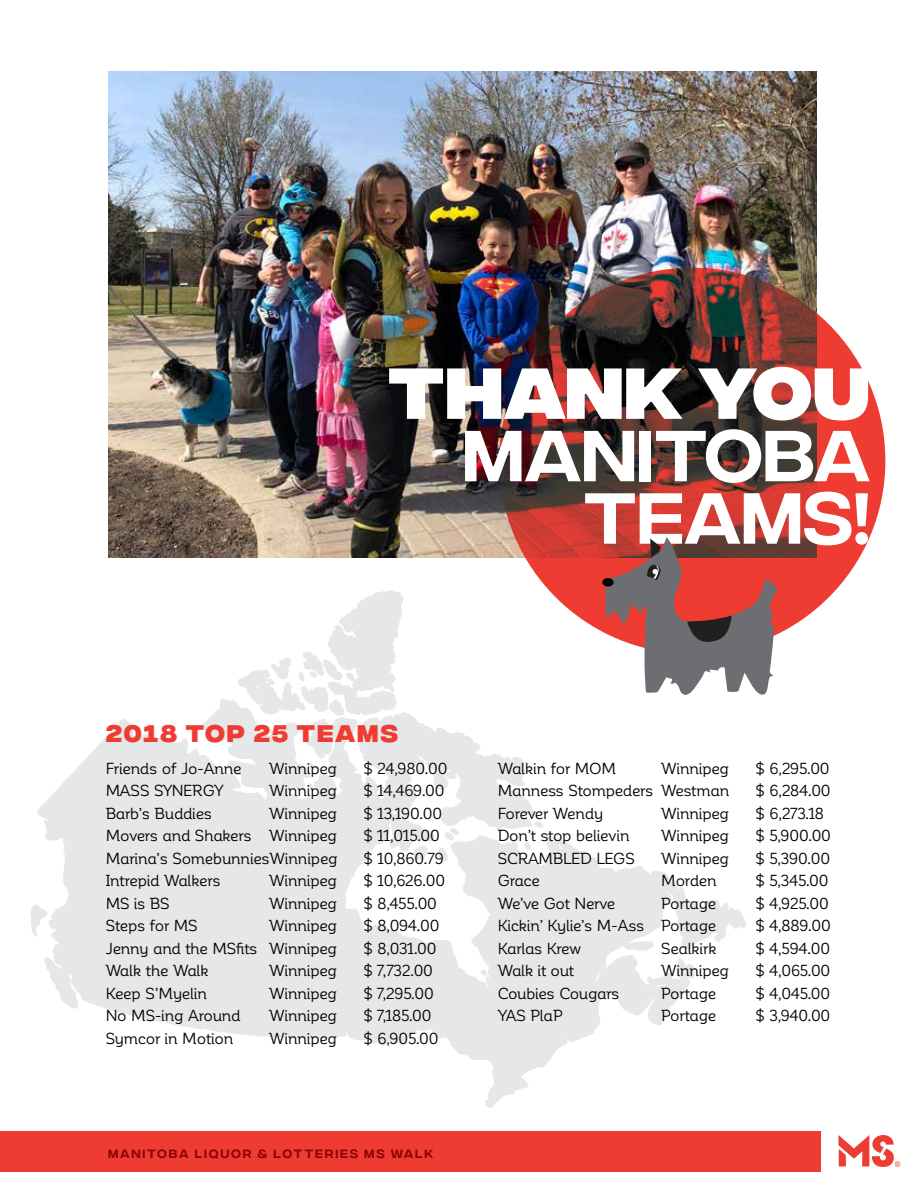
<style>
.page{position:relative;width:918px;height:1188px;background:#fff}
.page>*{position:absolute;margin:0;border:0;box-sizing:border-box;transform-origin:0 0}
.t1{font:72px/62.4px "Integral CF";color:#fff;text-align:right}
.t2{font:800 72px "Integral CF";letter-spacing:.01em;color:#fff}
.t3{font:700 24px "Integral CF";letter-spacing:.075em;color:#ef3c33}
.t4{font:15.75px "Corporative Alt";letter-spacing:-.015em;color:#000}
.t5{font:12px "Integral CF";letter-spacing:.15em;color:#8b0304}
</style>
<div class="page">
<div style="left:0;top:1131px;width:821px;height:41px;background:#ef3c33"></div>
<svg style="left:839px;top:1135px;width:61px;height:32px"></svg>
<svg style="left:37px;top:699px;width:709px;height:409px;fill:#e6e7e8"></svg>
<svg style="left:30px;top:904px;width:18px;height:33px"></svg>
<svg style="left:412px;top:845px;width:16px;height:15px"></svg>
<svg style="left:438px;top:848px;width:10px;height:14px"></svg>
<svg style="left:535px;top:820px;width:9px;height:8px"></svg>
<svg style="left:444px;top:828px;width:15px;height:12px"></svg>
<svg style="left:524px;top:842px;width:7px;height:8px"></svg>
<svg style="left:237px;top:590px;width:166px;height:126px"></svg>
<svg style="left:481px;top:969px;width:7px;height:7px"></svg>
<svg style="left:308px;top:783px;width:5px;height:7px"></svg>
<svg style="left:309px;top:762px;width:5px;height:7px"></svg>
<img style="left:108px;top:71px;width:708px;height:487px">
<svg style="left:499px;top:268px;width:386px;height:386px;background:#82322c"></svg>
<svg style="left:602px;top:578px;width:12px;height:9px"></svg>
<svg style="left:605px;top:537px;width:174px;height:158px;background:#a36c6a"></svg>
<h1 class="t2" style="left:387px;top:352px;width:484px">THANK YOU</h1>
<h1 class="t1" style="left:462px;top:430px;width:409px">MANITOBA<br>TEAMS!</h1>
<h2 class="t3" style="left:106px;top:720px;width:294px">2018 TOP 25 TEAMS</h2>
<p class="t4" style="left:106px;top:760px;width:138px">Friends of Jo-Anne</p>
<p class="t4" style="left:269px;top:760px;width:69px">Winnipeg</p>
<p class="t4" style="left:364px;top:760px;width:85px">$ 24,980.00</p>
<p class="t4" style="left:106px;top:782px;width:120px">MASS SYNERGY</p>
<p class="t4" style="left:269px;top:782px;width:69px">Winnipeg</p>
<p class="t4" style="left:364px;top:782px;width:82px">$ 14,469.00</p>
<p class="t4" style="left:106px;top:805px;width:108px">Barb’s Buddies</p>
<p class="t4" style="left:269px;top:805px;width:69px">Winnipeg</p>
<p class="t4" style="left:364px;top:805px;width:80px">$ 13,190.00</p>
<p class="t4" style="left:106px;top:827px;width:233px">Movers and Shakers Winnipeg</p>
<p class="t4" style="left:364px;top:827px;width:78px">$ 11,015.00</p>
<p class="t4" style="left:106px;top:850px;width:233px">Marina’s SomebunniesWinnipeg</p>
<p class="t4" style="left:364px;top:850px;width:82px">$ 10,860.79</p>
<p class="t4" style="left:106px;top:872px;width:117px">Intrepid Walkers</p>
<p class="t4" style="left:269px;top:872px;width:69px">Winnipeg</p>
<p class="t4" style="left:364px;top:872px;width:83px">$ 10,626.00</p>
<p class="t4" style="left:106px;top:895px;width:65px">MS is BS</p>
<p class="t4" style="left:269px;top:895px;width:69px">Winnipeg</p>
<p class="t4" style="left:364px;top:895px;width:75px">$ 8,455.00</p>
<p class="t4" style="left:106px;top:917px;width:94px">Steps for MS</p>
<p class="t4" style="left:269px;top:917px;width:69px">Winnipeg</p>
<p class="t4" style="left:364px;top:917px;width:77px">$ 8,094.00</p>
<p class="t4" style="left:106px;top:940px;width:233px">Jenny and the MSfits Winnipeg</p>
<p class="t4" style="left:364px;top:940px;width:75px">$ 8,031.00</p>
<p class="t4" style="left:106px;top:962px;width:105px">Walk the Walk</p>
<p class="t4" style="left:269px;top:962px;width:69px">Winnipeg</p>
<p class="t4" style="left:364px;top:962px;width:71px">$ 7,732.00</p>
<p class="t4" style="left:106px;top:985px;width:103px">Keep S’Myelin</p>
<p class="t4" style="left:269px;top:985px;width:69px">Winnipeg</p>
<p class="t4" style="left:364px;top:985px;width:72px">$ 7,295.00</p>
<p class="t4" style="left:106px;top:1007px;width:136px">No MS-ing Around</p>
<p class="t4" style="left:269px;top:1007px;width:69px">Winnipeg</p>
<p class="t4" style="left:364px;top:1007px;width:69px">$ 7,185.00</p>
<p class="t4" style="left:106px;top:1030px;width:129px">Symcor in Motion</p>
<p class="t4" style="left:269px;top:1030px;width:69px">Winnipeg</p>
<p class="t4" style="left:364px;top:1030px;width:76px">$ 6,905.00</p>
<p class="t5" style="left:108px;top:1147px;width:327px">MANITOBA LIQUOR &amp; LOTTERIES MS WALK</p>
<p class="t4" style="left:498px;top:760px;width:120px">Walkin for MOM</p>
<p class="t4" style="left:661px;top:760px;width:69px">Winnipeg</p>
<p class="t4" style="left:756px;top:760px;width:76px">$ 6,295.00</p>
<p class="t4" style="left:498px;top:782px;width:233px">Manness Stompeders Westman</p>
<p class="t4" style="left:756px;top:782px;width:77px">$ 6,284.00</p>
<p class="t4" style="left:498px;top:805px;width:107px">Forever Wendy</p>
<p class="t4" style="left:661px;top:805px;width:69px">Winnipeg</p>
<p class="t4" style="left:756px;top:805px;width:70px">$ 6,273.18</p>
<p class="t4" style="left:498px;top:827px;width:133px">Don’t stop believin</p>
<p class="t4" style="left:661px;top:827px;width:69px">Winnipeg</p>
<p class="t4" style="left:756px;top:827px;width:77px">$ 5,900.00</p>
<p class="t4" style="left:498px;top:850px;width:139px">SCRAMBLED LEGS</p>
<p class="t4" style="left:661px;top:850px;width:69px">Winnipeg</p>
<p class="t4" style="left:756px;top:850px;width:76px">$ 5,390.00</p>
<p class="t4" style="left:498px;top:872px;width:44px">Grace</p>
<p class="t4" style="left:661px;top:872px;width:57px">Morden</p>
<p class="t4" style="left:756px;top:872px;width:74px">$ 5,345.00</p>
<p class="t4" style="left:498px;top:895px;width:119px">We’ve Got Nerve</p>
<p class="t4" style="left:661px;top:895px;width:57px">Portage</p>
<p class="t4" style="left:756px;top:895px;width:75px">$ 4,925.00</p>
<p class="t4" style="left:498px;top:917px;width:220px">Kickin’ Kylie’s M-Ass Portage</p>
<p class="t4" style="left:756px;top:917px;width:77px">$ 4,889.00</p>
<p class="t4" style="left:498px;top:940px;width:85px">Karlas Krew</p>
<p class="t4" style="left:661px;top:940px;width:57px">Sealkirk</p>
<p class="t4" style="left:756px;top:940px;width:76px">$ 4,594.00</p>
<p class="t4" style="left:498px;top:962px;width:78px">Walk it out</p>
<p class="t4" style="left:661px;top:962px;width:69px">Winnipeg</p>
<p class="t4" style="left:756px;top:962px;width:76px">$ 4,065.00</p>
<p class="t4" style="left:498px;top:985px;width:123px">Coubies Cougars</p>
<p class="t4" style="left:661px;top:985px;width:57px">Portage</p>
<p class="t4" style="left:756px;top:985px;width:76px">$ 4,045.00</p>
<p class="t4" style="left:498px;top:1007px;width:66px">YAS PlaP</p>
<p class="t4" style="left:661px;top:1007px;width:57px">Portage</p>
<p class="t4" style="left:756px;top:1007px;width:76px">$ 3,940.00</p>
</div>
